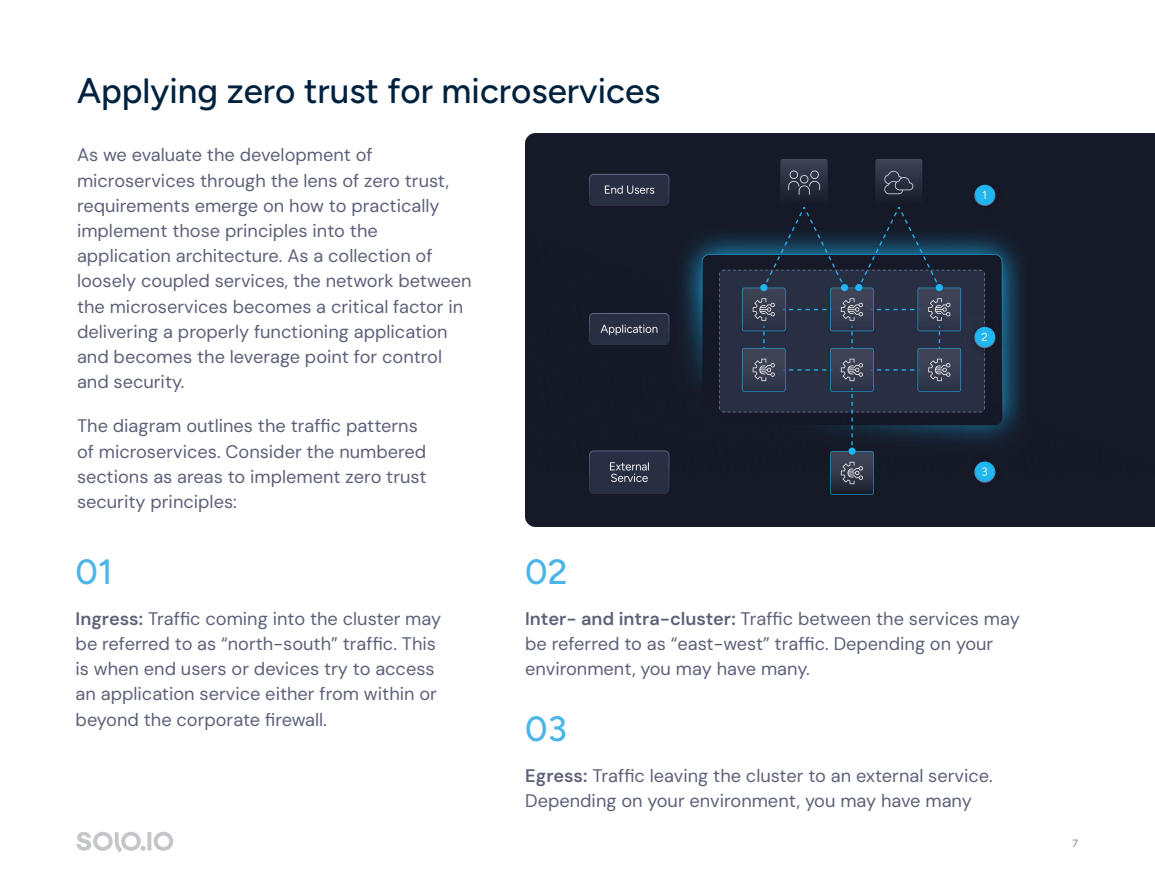
<style>
.page{position:relative;width:1155px;height:893px;background:#fff}
.page>*{position:absolute;margin:0;border:0;box-sizing:border-box;transform-origin:0 0}
.t1{font:500 35px "Figtree";color:#00223e}
.t2{font:500 35px "Figtree";color:#4bb5e8}
.t3{font:18.2px/25.2px "DM Sans";color:#5c6178}
.t4{font:10.5px "Figtree";color:#878787}
.s1{font-weight:600}
</style>
<div class="page">
<svg style="left:76px;top:831px;width:97px;height:21px"></svg>
<img style="left:525px;top:134px;width:630px;height:392px">
<h1 class="t1" style="left:77px;top:71px;width:585px">Applying zero trust for microservices</h1>
<p class="t3" style="left:77px;top:142px;width:396px">As we evaluate the development of microservices through the lens of zero trust, requirements emerge on how to practically implement those principles into the application architecture. As a collection of loosely coupled services, the network between the microservices becomes a critical factor in delivering a properly functioning application and becomes the leverage point for control and security.</p>
<p class="t3" style="left:77px;top:413px;width:351px">The diagram outlines the traffic patterns of microservices. Consider the numbered sections as areas to implement zero trust security principles:</p>
<h1 class="t2" style="left:76px;top:552px;width:39px">01</h1>
<h1 class="t2" style="left:525px;top:552px;width:44px">02</h1>
<p class="t3" style="left:76px;top:605px;width:367px"><span class="s1">Ingress:</span> Traffic coming into the cluster may be referred to as “north-south” traffic. This is when end users or devices try to access an application service either from within or beyond the corporate firewall.</p>
<p class="t3" style="left:525px;top:605px;width:496px"><span class="s1">Inter- and intra-cluster:</span> Traffic between the services may be referred to as “east-west” traffic. Depending on your environment, you may have many.</p>
<p class="t3" style="left:525px;top:762px;width:469px"><span class="s1">Egress:</span> Traffic leaving the cluster to an external service.<br>Depending on your environment, you may have many</p>
<h1 class="t2" style="left:525px;top:708px;width:43px">03</h1>
<p class="t4" style="left:1072px;top:837px;width:7px">7</p>
</div>
